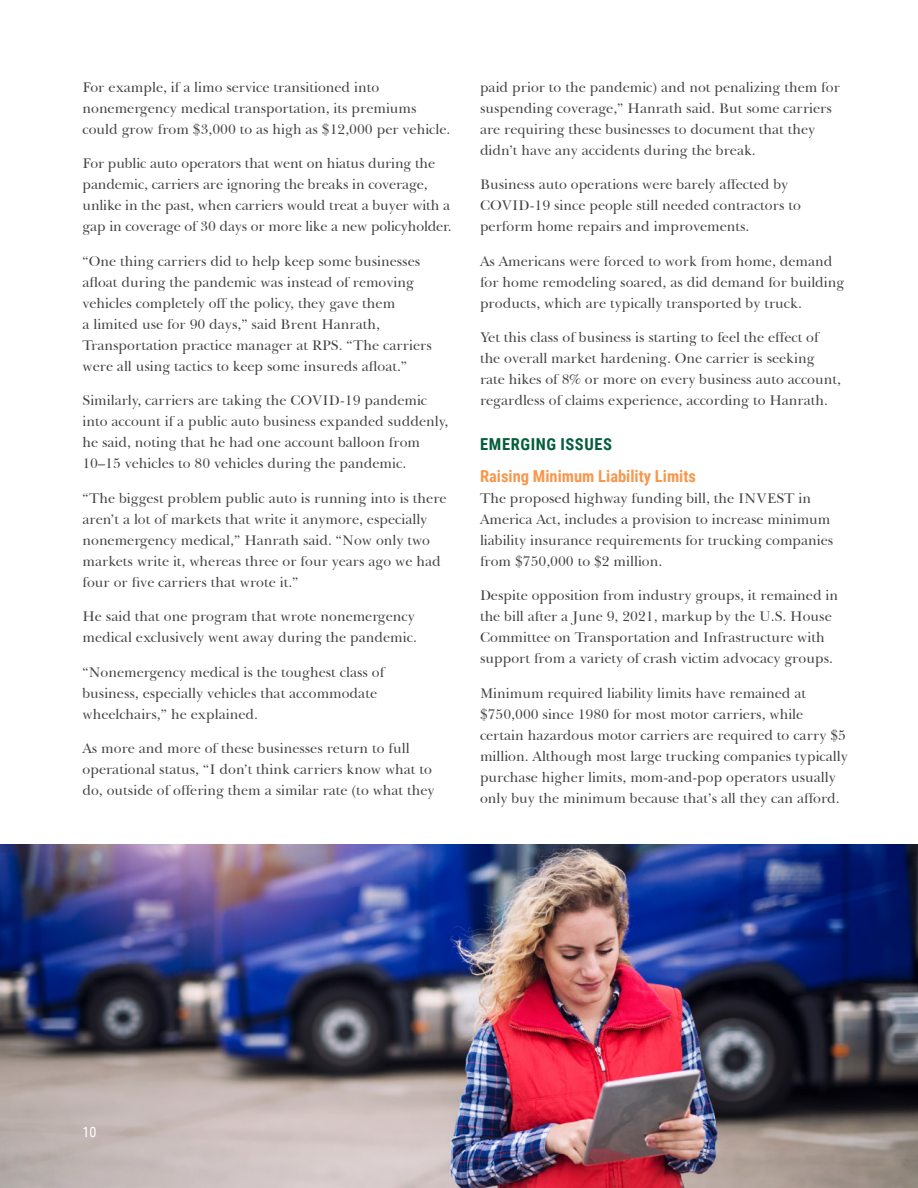
<style>
.page{position:relative;width:918px;height:1188px;background:#fff}
.page>*{position:absolute;margin:0;border:0;box-sizing:border-box;transform-origin:0 0}
.Subheader_2{font:700 16.5px "Roboto Condensed";color:#f8974d}
.Subheader{font:700 16.5px "Roboto Condensed";letter-spacing:.035em;color:#045d3c}
.Body_Text{font:14.25px/21px "Baskerville BT";color:#414042}
.t1{font:14.25px "Roboto Condensed";color:#fff}
</style>
<div class="page">
<img style="left:0;top:845px;width:918px;height:343px">
<p class="Body_Text" style="left:82px;top:77px;width:369px">For example, if a limo service transitioned into nonemergency medical transportation, its premiums could grow from $3,000 to as high as $12,000 per vehicle.</p>
<p class="Body_Text" style="left:82px;top:153px;width:371px">For public auto operators that went on hiatus during the pandemic, carriers are ignoring the breaks in coverage, unlike in the past, when carriers would treat a buyer with a gap in coverage of 30 days or more like a new policyholder.</p>
<p class="Body_Text" style="left:82px;top:251px;width:351px">“One thing carriers did to help keep some businesses afloat during the pandemic was instead of removing vehicles completely off the policy, they gave them<br>a limited use for 90 days,” said Brent Hanrath, Transportation practice manager at RPS. “The carriers were all using tactics to keep some insureds afloat.”</p>
<p class="Body_Text" style="left:82px;top:390px;width:367px">Similarly, carriers are taking the COVID-19 pandemic into account if a public auto business expanded suddenly, he said, noting that he had one account balloon from 10–15 vehicles to 80 vehicles during the pandemic.</p>
<p class="Body_Text" style="left:82px;top:488px;width:366px">“The biggest problem public auto is running into is there aren’t a lot of markets that write it anymore, especially nonemergency medical,” Hanrath said. “Now only two markets write it, whereas three or four years ago we had four or five carriers that wrote it.”</p>
<p class="Body_Text" style="left:82px;top:606px;width:336px">He said that one program that wrote nonemergency medical exclusively went away during the pandemic.</p>
<p class="Body_Text" style="left:82px;top:662px;width:303px">“Nonemergency medical is the toughest class of business, especially vehicles that accommodate wheelchairs,” he explained.</p>
<p class="Body_Text" style="left:82px;top:738px;width:354px">As more and more of these businesses return to full operational status, “I don’t think carriers know what to do, outside of offering them a similar rate (to what they</p>
<p class="Body_Text" style="left:480px;top:77px;width:361px">paid prior to the pandemic) and not penalizing them for suspending coverage,” Hanrath said. But some carriers are requiring these businesses to document that they didn’t have any accidents during the break.</p>
<p class="Body_Text" style="left:480px;top:174px;width:322px">Business auto operations were barely affected by<br>COVID-19 since people still needed contractors to perform home repairs and improvements.</p>
<p class="Body_Text" style="left:480px;top:251px;width:366px">As Americans were forced to work from home, demand for home remodeling soared, as did demand for building products, which are typically transported by truck.</p>
<p class="Body_Text" style="left:480px;top:327px;width:363px">Yet this class of business is starting to feel the effect of the overall market hardening. One carrier is seeking rate hikes of 8% or more on every business auto account, regardless of claims experience, according to Hanrath.</p>
<p class="Subheader" style="left:480px;top:433px;width:133px">EMERGING ISSUES</p>
<p class="Subheader_2" style="left:480px;top:464px;width:217px">Raising Minimum Liability Limits</p>
<p class="Body_Text" style="left:480px;top:488px;width:355px">The proposed highway funding bill, the INVEST in America Act, includes a provision to increase minimum liability insurance requirements for trucking companies from $750,000 to $2 million.</p>
<p class="Body_Text" style="left:480px;top:585px;width:360px">Despite opposition from industry groups, it remained in the bill after a June 9, 2021, markup by the U.S. House Committee on Transportation and Infrastructure with support from a variety of crash victim advocacy groups.</p>
<p class="Body_Text" style="left:480px;top:683px;width:369px">Minimum required liability limits have remained at $750,000 since 1980 for most motor carriers, while certain hazardous motor carriers are required to carry $5 million. Although most large trucking companies typically purchase higher limits, mom-and-pop operators usually only buy the minimum because that’s all they can afford.</p>
<p class="t1" style="left:82px;top:1122px;width:16px">10</p>
</div>
